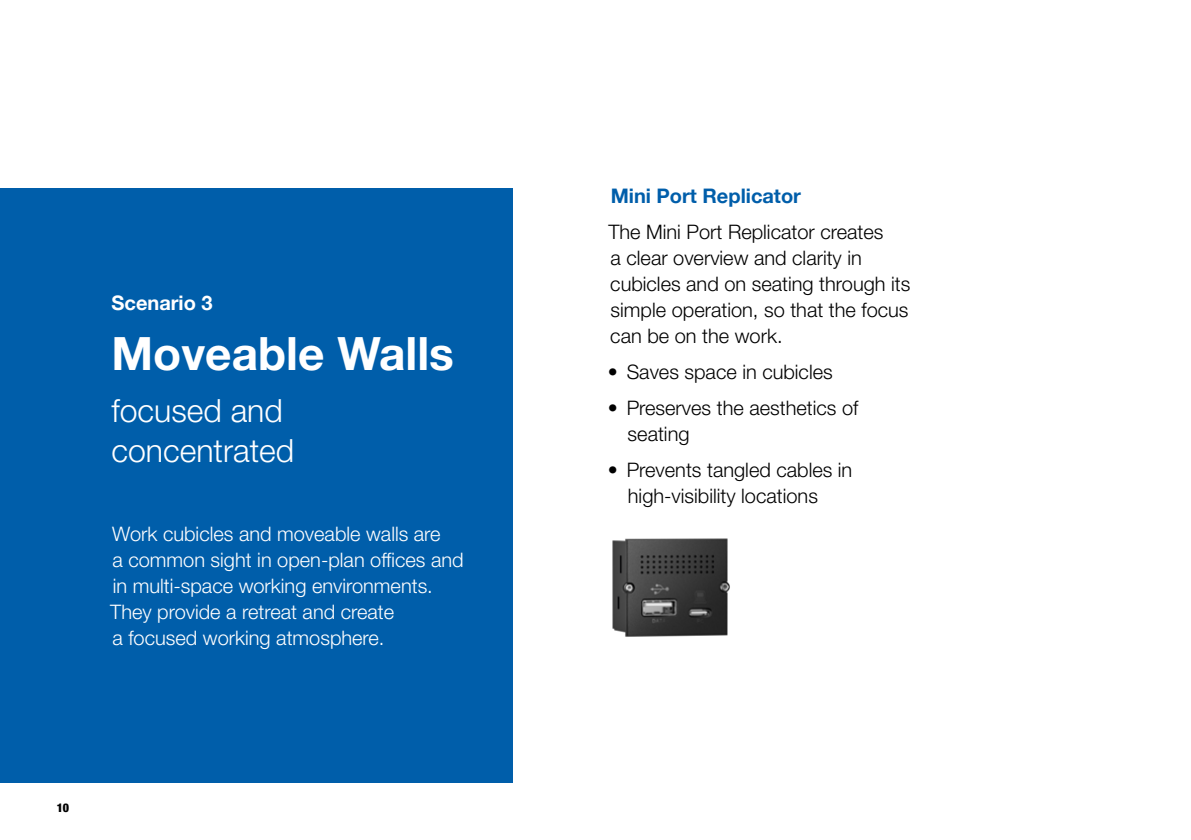
<style>
.page{position:relative;width:1191px;height:840px;background:#fff}
.page>*{position:absolute;margin:0;border:0;box-sizing:border-box;transform-origin:0 0}
.t1{font:700 46px "Helvetica Neue LT Pro";color:#fff}
.t2{font:300 32px/40px "Helvetica Neue LT Pro";color:#fff}
.t3{font:300 20px/26px "Helvetica Neue LT Pro";color:#000}
.t4{font:300 20px/26px "Helvetica Neue LT Pro";color:#fff}
.t5{font:700 20px "Helvetica Neue";color:#005eaa}
.t6{font:700 20px "Helvetica Neue";color:#fff}
.t7{font:900 condensed 12px "Helvetica Neue LT Pro";color:#000}
</style>
<div class="page">
<div style="left:0;top:188px;width:513px;height:594px;background:#005eaa"></div>
<img style="left:612px;top:538px;width:118px;height:99px">
<p class="t6" style="left:111px;top:287px;width:103px">Scenario 3</p>
<h1 class="t1" style="left:111px;top:325px;width:344px">Moveable Walls</h1>
<h2 class="t2" style="left:111px;top:389px;width:184px">focused and concentrated</h2>
<p class="t4" style="left:110px;top:519px;width:355px">Work cubicles and moveable walls are<br>a common sight in open-plan offices and in multi-space working environments.<br>They provide a retreat and create<br>a focused working atmosphere.</p>
<p class="t7" style="left:57px;top:799px;width:14px">10</p>
<p class="t5" style="left:610px;top:180px;width:192px">Mini Port Replicator</p>
<p class="t3" style="left:608px;top:218px;width:303px">The Mini Port Replicator creates<br>a clear overview and clarity in cubicles and on seating through its simple operation, so that the focus can be on the work.</p>
<p class="t3" style="left:608px;top:358px;width:226px">• Saves space in cubicles</p>
<p class="t3" style="left:627px;top:394px;width:232px;text-indent:-20px">• Preserves the aesthetics of seating</p>
<p class="t3" style="left:628px;top:456px;width:226px;text-indent:-20px">• Prevents tangled cables in high-visibility locations</p>
</div>
